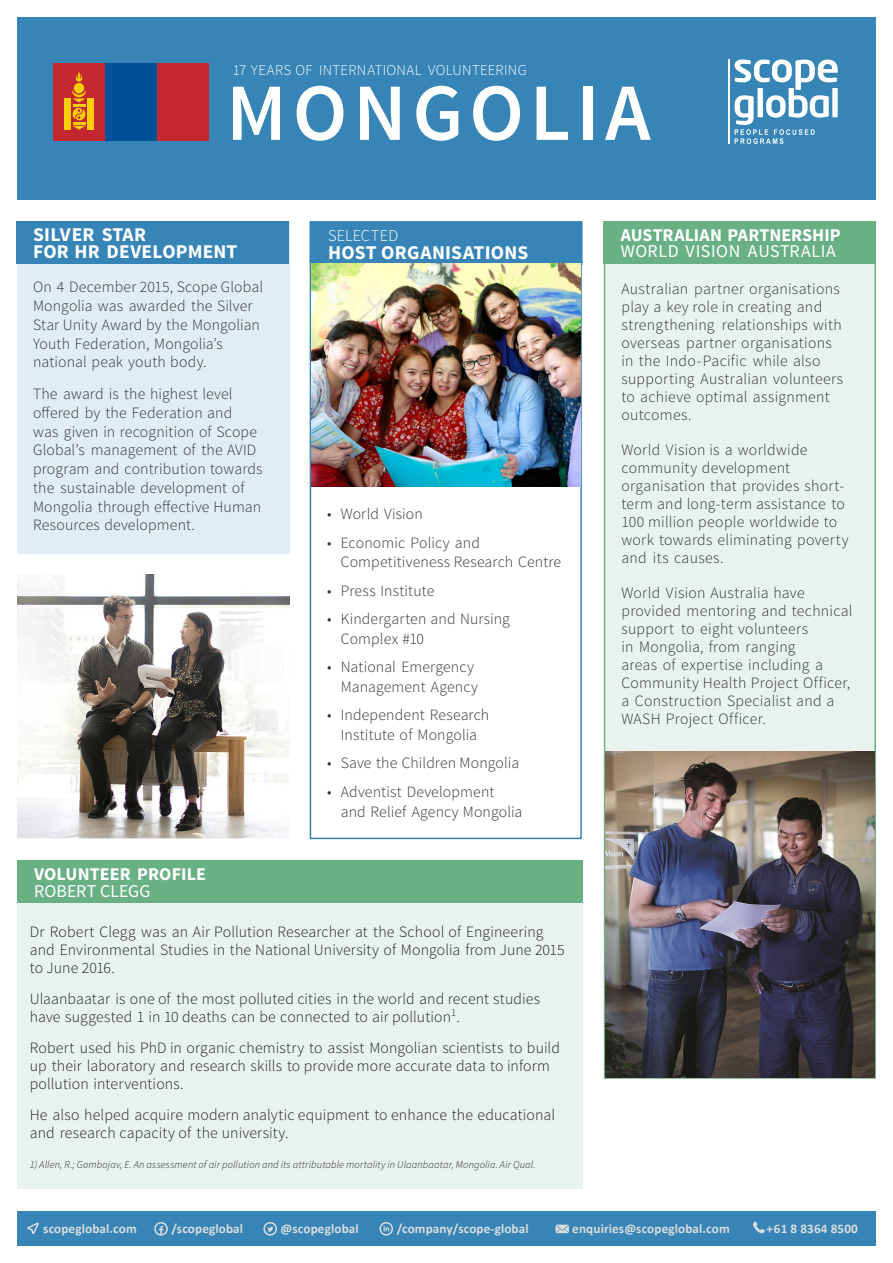
<style>
.page{position:relative;width:893px;height:1263px;background:#fff}
.page>*{position:absolute;margin:0;border:0;box-sizing:border-box;transform-origin:0 0}
.Heading_1{font:600 81.3px "Source Sans Pro";letter-spacing:.075em;color:#fff}
.fact_sheet_SECTION_H{font:700 19.5px "Source Sans Pro";letter-spacing:.01em;color:#fff}
.fact_sheet_SECTION_H-2{font:700 18px/16.5px "Source Sans Pro";letter-spacing:.005em;color:#fff}
.fact_sheet_SECTION_H-3{font:300 16.5px "Source Sans Pro";letter-spacing:.01em;color:#fff}
.fact_sheet_BODY_TEXT{font:300 15.75px/18px "Source Sans Pro";letter-spacing:.015em;color:#333}
.fact_sheet_BODY_TEXT-2{font:300 15.75px/18px "Source Sans Pro";letter-spacing:.01em;color:#231f20}
.fact_sheet_SECTION_H-4{font:300 15px "Source Sans Pro";letter-spacing:.02em;color:#fff}
.Heading_3{font:700 13.2px "Calibri";letter-spacing:.01em;color:#dcdcdc}
.fact_sheet_BODY_TEXT-3{font:italic 300 10.5px "Source Sans Pro";letter-spacing:.01em;color:#231f20}
.s1{font-weight:400}
</style>
<div class="page">
<div style="left:17px;top:221px;width:272px;height:332px;background:#e1edf4"></div>
<div style="left:16px;top:221px;width:272px;height:43px;background:#3685b6"></div>
<div style="left:310px;top:221px;width:272px;height:618px;border:2px solid #3685b6"></div>
<div style="left:310px;top:222px;width:272px;height:42px;background:#3685b6"></div>
<div style="left:310px;top:222px;width:273px;height:43px;border:2px solid #3685b6"></div>
<div style="left:17px;top:862px;width:566px;height:327px;background:#e9f3ed"></div>
<div style="left:17px;top:860px;width:566px;height:43px;background:#6ab085"></div>
<div style="left:605px;top:222px;width:270px;height:856px;background:#e9f3ed"></div>
<div style="left:604px;top:221px;width:272px;height:43px;background:#6ab085"></div>
<div style="left:17px;top:17px;width:859px;height:183px;background:#3685b6"></div>
<svg style="left:735px;top:60px;width:103px;height:84px"></svg>
<hr style="left:728px;top:60px;width:2px;height:84px;background:#fff">
<div style="left:53px;top:63px;width:156px;height:78px;background:#c4272f"></div>
<div style="left:105px;top:63px;width:52px;height:78px;background:#015197"></div>
<div style="left:72px;top:83px;width:14px;height:14px;background:#f9cf02;border-radius:50%"></div>
<svg style="left:71px;top:79px;width:16px;height:16px"></svg>
<div style="left:74px;top:83px;width:10px;height:10px;background:#f9cf02;border-radius:50%"></div>
<svg style="left:76px;top:71px;width:6px;height:11px"></svg>
<div style="left:65px;top:99px;width:6px;height:31px;background:#f9cf02"></div>
<div style="left:87px;top:99px;width:6px;height:31px;background:#f9cf02"></div>
<svg style="left:72px;top:99px;width:14px;height:31px"></svg>
<img style="left:605px;top:752px;width:269px;height:325px">
<div style="left:17px;top:1212px;width:859px;height:34px;background:#3685b6"></div>
<svg style="left:27px;top:1222px;width:12px;height:12px"></svg>
<svg style="left:154px;top:1222px;width:14px;height:13px"></svg>
<svg style="left:263px;top:1222px;width:14px;height:13px"></svg>
<svg style="left:379px;top:1222px;width:14px;height:13px"></svg>
<svg style="left:555px;top:1225px;width:14px;height:8px"></svg>
<svg style="left:753px;top:1221px;width:12px;height:12px"></svg>
<img style="left:311px;top:264px;width:269px;height:222px">
<img style="left:17px;top:574px;width:272px;height:265px">
<p class="fact_sheet_SECTION_H-4" style="left:233px;top:61px;width:295px">17 YEARS OF INTERNATIONAL VOLUNTEERING</p>
<p class="Heading_1" style="left:226px;top:62px;width:426px">MONGOLIA</p>
<p class="fact_sheet_SECTION_H" style="left:33px;top:222px;width:114px">SILVER STAR</p>
<p class="fact_sheet_SECTION_H" style="left:33px;top:239px;width:206px">FOR HR DEVELOPMENT</p>
<p class="fact_sheet_BODY_TEXT" style="left:33px;top:278px;width:231px;line-height:18.8px">On 4 December 2015, Scope Global<br>Mongolia was awarded the Silver<br>Star Unity Award by the Mongolian<br>Youth Federation, Mongolia’s national peak youth body.</p>
<p class="fact_sheet_BODY_TEXT" style="left:33px;top:384px;width:231px;line-height:18.8px">The award is the highest level offered by the Federation and<br>was given in recognition of Scope<br>Global’s management of the AVID program and contribution towards the sustainable development of<br>Mongolia through effective Human<br>Resources development.</p>
<p class="fact_sheet_SECTION_H-2" style="left:34px;top:867px;width:173px">VOLUNTEER PROFILE<br><span class="s1">ROBERT CLEGG</span></p>
<p class="fact_sheet_SECTION_H-3" style="left:328px;top:225px;width:72px">SELECTED</p>
<p class="fact_sheet_SECTION_H" style="left:328px;top:239px;width:201px">HOST ORGANISATIONS</p>
<p class="fact_sheet_BODY_TEXT" style="left:327px;top:505px;width:97px">• World Vision</p>
<p class="fact_sheet_BODY_TEXT" style="left:341px;top:533px;width:222px;line-height:19.8px;text-indent:-14px">• Economic Policy and<br>Competitiveness Research Centre</p>
<p class="fact_sheet_BODY_TEXT" style="left:327px;top:582px;width:109px">• Press Institute</p>
<p class="fact_sheet_BODY_TEXT" style="left:341px;top:609px;width:171px;line-height:19.8px;text-indent:-14px">• Kindergarten and Nursing<br>Complex #10</p>
<p class="fact_sheet_BODY_TEXT" style="left:327px;top:657px;width:152px;line-height:19.8px;text-align:right">• National Emergency<br>Management Agency</p>
<p class="fact_sheet_BODY_TEXT" style="left:327px;top:705px;width:163px;line-height:19.8px;text-align:center">• Independent Research<br>Institute of Mongolia</p>
<p class="fact_sheet_BODY_TEXT" style="left:327px;top:754px;width:193px">• Save the Children Mongolia</p>
<p class="fact_sheet_BODY_TEXT" style="left:341px;top:782px;width:183px;line-height:19.8px;text-indent:-14px">• Adventist Development and Relief Agency Mongolia</p>
<p class="fact_sheet_BODY_TEXT-2" style="left:30px;top:923px;width:537px">Dr Robert Clegg was an Air Pollution Researcher at the School of Engineering and Environmental Studies in the National University of Mongolia from June 2015 to June 2016.</p>
<p class="fact_sheet_BODY_TEXT-2" style="left:30px;top:990px;width:512px">Ulaanbaatar is one of the most polluted cities in the world and recent studies have suggested 1 in 10 deaths can be connected to air pollution<sup>1</sup>.</p>
<p class="fact_sheet_BODY_TEXT-2" style="left:30px;top:1039px;width:532px">Robert used his PhD in organic chemistry to assist Mongolian scientists to build up their laboratory and research skills to provide more accurate data to inform pollution interventions.</p>
<p class="fact_sheet_BODY_TEXT-2" style="left:30px;top:1105px;width:527px">He also helped acquire modern analytic equipment to enhance the educational and research capacity of the university.</p>
<p class="fact_sheet_BODY_TEXT-3" style="left:30px;top:1158px;width:507px">1) Allen, R.; Gombojav, E. An assessment of air pollution and its attributable mortality in Ulaanbaatar, Mongolia. Air Qual.</p>
<p class="fact_sheet_SECTION_H-2" style="left:621px;top:227px;width:221px">AUSTRALIAN PARTNERSHIP<br><span class="s1">WORLD VISION AUSTRALIA</span></p>
<p class="fact_sheet_BODY_TEXT" style="left:621px;top:280px;width:223px">Australian partner organisations play a key role in creating and strengthening relationships with overseas partner organisations in the Indo-Pacific while also supporting Australian volunteers to achieve optimal assignment outcomes.</p>
<p class="fact_sheet_BODY_TEXT" style="left:621px;top:441px;width:229px">World Vision is a worldwide community development organisation that provides short&shy;term and long-term assistance to<br>100 million people worldwide to work towards eliminating poverty and its causes.</p>
<p class="fact_sheet_BODY_TEXT" style="left:621px;top:584px;width:233px">World Vision Australia have provided mentoring and technical support to eight volunteers<br>in Mongolia, from ranging<br>areas of expertise including a<br>Community Health Project Officer, a Construction Specialist and a<br>WASH Project Officer.</p>
<p class="Heading_3" style="left:43px;top:1220px;width:95px">scopeglobal.com</p>
<p class="Heading_3" style="left:172px;top:1220px;width:73px">/scopeglobal</p>
<p class="Heading_3" style="left:281px;top:1220px;width:80px">@scopeglobal</p>
<p class="Heading_3" style="left:397px;top:1220px;width:133px">/company/scope-global</p>
<p class="Heading_3" style="left:572px;top:1220px;width:159px">enquiries@scopeglobal.com</p>
<p class="Heading_3" style="left:767px;top:1220px;width:93px">+61 8 8364 8500</p>
</div>
